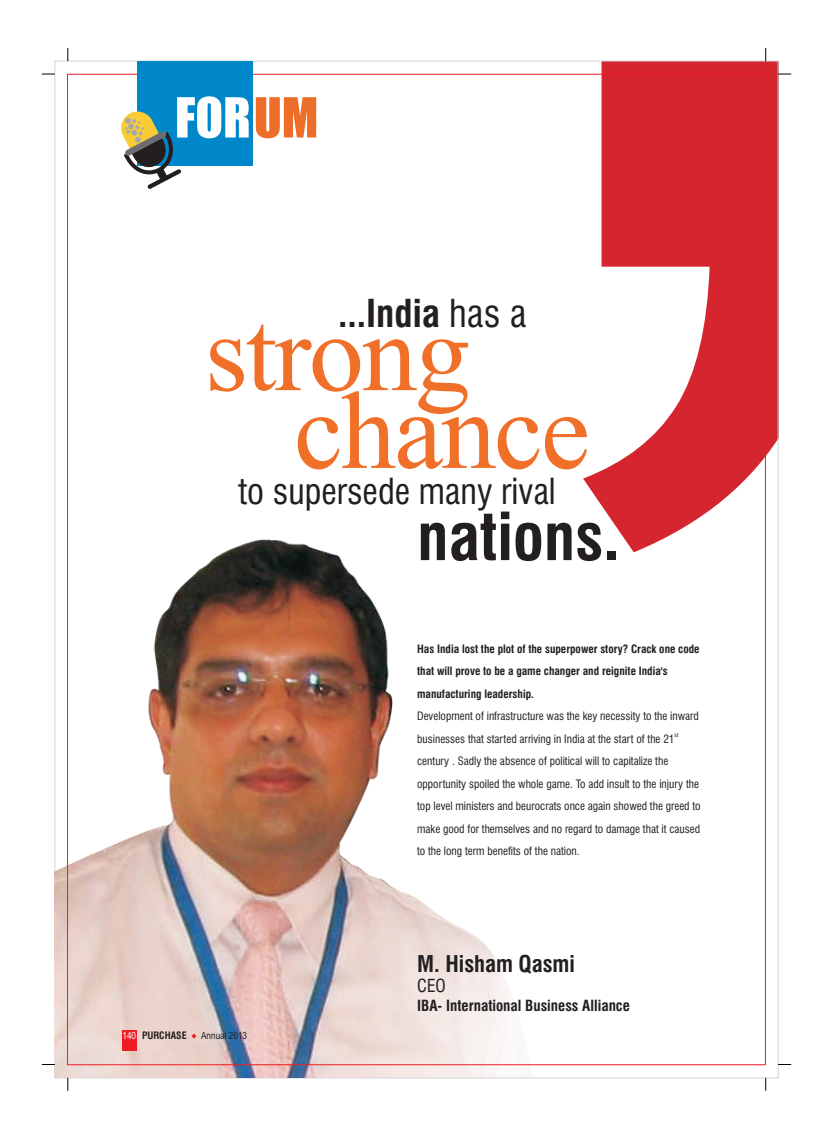
<style>
.page{position:relative;width:833px;height:1139px;background:#fff}
.page>*{position:absolute;margin:0;border:0;box-sizing:border-box;transform-origin:0 0}
.t1{font:110.38px/77.8px "Times New Roman";letter-spacing:-.02em;color:#f17029}
.t2{font:700 condensed 64.5px "Swiss 721 BT";color:#231f20}
.t3{font:700 condensed 37.5px "Swiss 721 BT";color:#231f20}
.t4{font:condensed 35px "Swiss 721 BT";color:#231f20}
.t5{font:700 condensed 22.5px "Swiss 721 BT";color:#231f20}
.t6{font:condensed 17.5px "Swiss 721 BT";color:#231f20}
.t7{font:700 condensed 15px "Swiss 721 BT";color:#231f20}
.t8{font:condensed 11.25px/22.5px "Swiss 721 BT";color:#231f20}
.t9{font:700 condensed 11.25px/22.5px "Swiss 721 BT";color:#231f20}
.t10{font:700 condensed 10px "Swiss 721 BT";color:#231f20}
.t11{font:10px "Arial Narrow";color:#231f20}
.t12{font:condensed 5.62px "Swiss 721 BT";color:#231f20}
.s1{font-weight:400}
.s2{font-family:"Arial Narrow";font-weight:400;font-stretch:normal;color:#fff}
</style>
<div class="page">
<svg style="left:583px;top:63px;width:193px;height:489px;fill:#d5252e"></svg>
<img style="left:55px;top:539px;width:499px;height:539px">
<svg style="left:68px;top:48px;width:1px;height:13px"></svg>
<svg style="left:42px;top:74px;width:13px;height:1px"></svg>
<svg style="left:765px;top:48px;width:1px;height:13px"></svg>
<svg style="left:778px;top:74px;width:13px;height:1px"></svg>
<svg style="left:42px;top:1064px;width:13px;height:1px"></svg>
<svg style="left:778px;top:1064px;width:13px;height:1px"></svg>
<svg style="left:765px;top:1077px;width:1px;height:13px"></svg>
<svg style="left:68px;top:1077px;width:1px;height:13px"></svg>
<div style="left:136px;top:61px;width:116px;height:104px;background:#0087ca"></div>
<svg style="left:256px;top:97px;width:60px;height:41px;background:#ef8a51"></svg>
<svg style="left:121px;top:96px;width:128px;height:93px"></svg>
<div style="left:122px;top:1030px;width:14px;height:20px;background:#ee1d23"></div>
<svg style="left:191px;top:1033px;width:5px;height:5px"></svg>
<h3 class="t3" style="left:338px;top:298px;width:190px">...India <span class="s1">has a</span></h3>
<h1 class="t1" style="left:294px;top:325px;width:297px;text-indent:-89px">strong chance</h1>
<h3 class="t4" style="left:238px;top:477px;width:319px">to supersede many rival</h3>
<h2 class="t2" style="left:417px;top:511px;width:204px">nations.</h2>
<p class="t9" style="left:417px;top:638px;width:284px">Has India lost the plot of the superpower story? Crack one code that will prove to be a game changer and reignite India's manufacturing leadership.</p>
<p class="t8" style="left:417px;top:706px;width:283px">Development of infrastructure was the key necessity to the inward</p>
<p class="t12" style="left:674px;top:732px;width:5px">st</p>
<p class="t8" style="left:417px;top:728px;width:285px">businesses that started arriving in India at the start of the 21 century . Sadly the absence of political will to capitalize the opportunity spoiled the whole game. To add insult to the injury the top level ministers and beurocrats once again showed the greed to make good for themselves and no regard to damage that it caused to the long term benefits of the nation.</p>
<p class="t10" style="left:122px;top:1031px;width:66px"><span class="s2">140</span> PURCHASE</p>
<p class="t11" style="left:201px;top:1031px;width:48px">Annual 2013</p>
<h3 class="t5" style="left:417px;top:954px;width:159px">M. Hisham Qasmi</h3>
<h3 class="t6" style="left:417px;top:978px;width:30px">CEO</h3>
<h3 class="t7" style="left:417px;top:999px;width:214px">IBA- International Business Alliance</h3>
</div>
